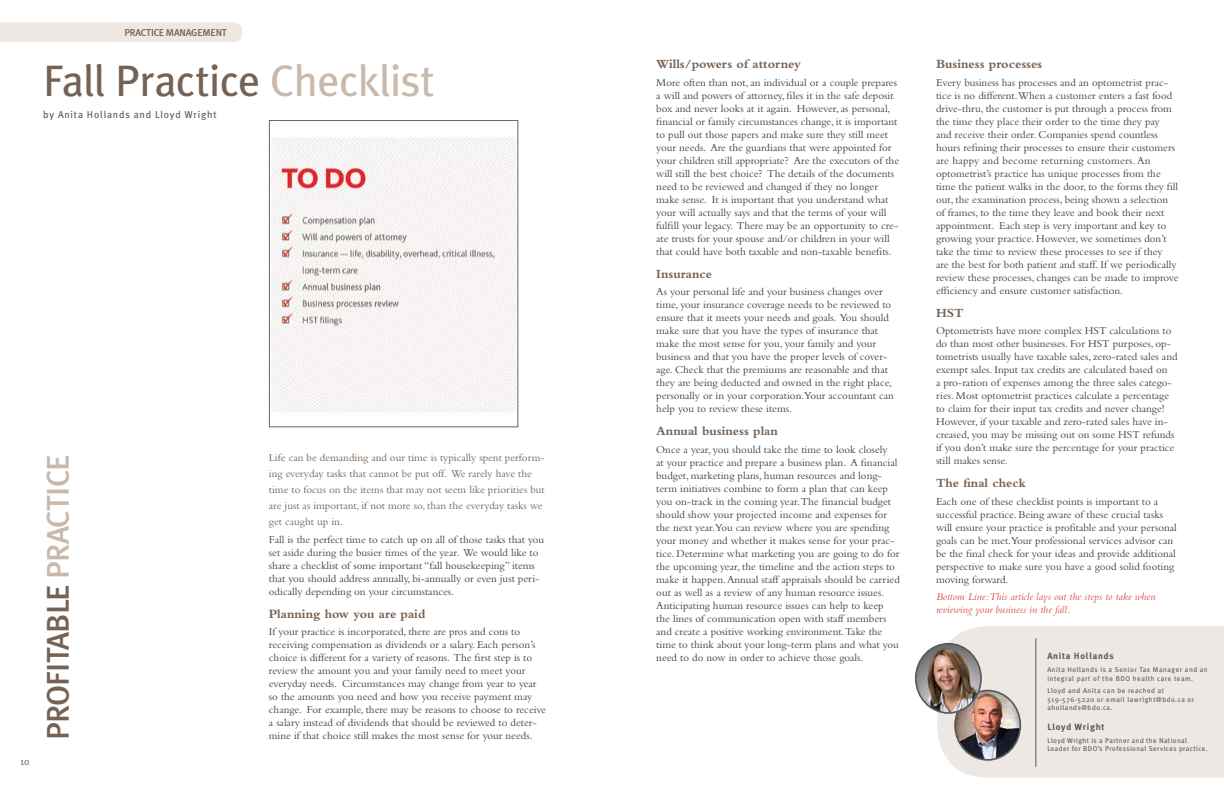
<style>
.page{position:relative;width:1224px;height:792px;background:#fff}
.page>*{position:absolute;margin:0;border:0;box-sizing:border-box;transform-origin:0 0}
.t1{font:44px "Meta Plus";letter-spacing:-.015em;color:#766254}
.t2{font:500 31.4px "Meta Plus";letter-spacing:-.025em;color:#766254}
.t3{font:700 13px "Bembo";color:#766254}
.t4{font:11px/13px "Bembo";color:#414042}
.t5{font:11px/16px "Bembo";color:#766254}
.t6{font:italic 11px/13px "Bembo";color:#da4e52}
.t7{font:10px "Meta Plus";letter-spacing:.08em;color:#58595b}
.t8{font:500 10px "Meta Plus";letter-spacing:-.025em;color:#766254}
.t9{font:10px "Meta Plus";color:#77787b}
.t10{font:700 9px "Meta Plus";letter-spacing:.08em;color:#58595b}
.t11{font:7px/8.4px "Meta Plus";letter-spacing:.08em;color:#58595b}
.t12{font:7px/8.4px "Meta Plus";letter-spacing:.06em;color:#58595b}
.s1{color:#c9b9aa}
</style>
<div class="page">
<img style="left:271px;top:137px;width:245px;height:276px">
<div style="left:269px;top:120px;width:249px;height:307px;border:1px solid #766254"></div>
<div style="left:0;top:22px;width:242px;height:20px;background:#eee8e4"></div>
<div style="left:937px;top:626px;width:287px;height:152px;background:#eee8e4"></div>
<hr style="left:1035px;top:638px;width:1px;height:129px;background:#58595b">
<img style="left:955px;top:691px;width:65px;height:69px">
<div style="left:954px;top:690px;width:67px;height:71px;border:2px solid #58595b;border-radius:50%"></div>
<img style="left:916px;top:644px;width:65px;height:69px">
<div style="left:915px;top:643px;width:67px;height:71px;border:2px solid #58595b;border-radius:50%"></div>
<p class="t8" style="left:125px;top:27px;width:104px">PRACTICE MANAGEMENT</p>
<h1 class="t1" style="left:43px;top:55px;width:393px">Fall Practice <span class="s1">Checklist</span></h1>
<p class="t7" style="left:43px;top:109px;width:175px">by Anita Hollands and Lloyd Wright</p>
<p class="t9" style="left:20px;top:755px;width:11px">10</p>
<h2 class="t2" style="left:40px;top:740px;width:287px;rotate:-90deg">PROFITABLE <span class="s1">PRACTICE</span></h2>
<p class="t5" style="left:269px;top:450px;width:277px">Life can be demanding and our time is typically spent perform&shy;ing everyday tasks that cannot be put off. We rarely have the time to focus on the items that may not seem like priorities but are just as important, if not more so, than the everyday tasks we get caught up in.</p>
<p class="t4" style="left:269px;top:533px;width:277px">Fall is the perfect time to catch up on all of those tasks that you set aside during the busier times of the year. We would like to share a checklist of some important “fall housekeeping” items that you should address annually, bi-annually or even just peri&shy;odically depending on your circumstances.</p>
<p class="t3" style="left:269px;top:606px;width:158px">Planning how you are paid</p>
<p class="t4" style="left:269px;top:625px;width:279px">If your practice is incorporated, there are pros and cons to receiving compensation as dividends or a salary. Each person’s choice is different for a variety of reasons. The first step is to review the amount you and your family need to meet your everyday needs. Circumstances may change from year to year so the amounts you need and how you receive payment may change. For example, there may be reasons to choose to receive a salary instead of dividends that should be reviewed to deter-</p>
<p class="t4" style="left:269px;top:729px;width:265px">mine if that choice still makes the most sense for your needs.</p>
<p class="t3" style="left:656px;top:57px;width:146px">Wills/powers of attorney</p>
<p class="t4" style="left:656px;top:75px;width:244px">More often than not, an individual or a couple prepares a will and powers of attorney, files it in the safe deposit box and never looks at it again. However, as personal, financial or family circumstances change, it is important to pull out those papers and make sure they still meet your needs. Are the guardians that were appointed for your children still appropriate? Are the executors of the will still the best choice? The details of the documents need to be reviewed and changed if they no longer make sense. It is important that you understand what your will actually says and that the terms of your will fulfill your legacy. There may be an opportunity to cre&shy;ate trusts for your spouse and/or children in your will that could have both taxable and non-taxable benefits.</p>
<p class="t3" style="left:656px;top:266px;width:57px">Insurance</p>
<p class="t4" style="left:656px;top:285px;width:239px">As your personal life and your business changes over time, your insurance coverage needs to be reviewed to ensure that it meets your needs and goals. You should make sure that you have the types of insurance that make the most sense for you, your family and your business and that you have the proper levels of cover&shy;age. Check that the premiums are reasonable and that they are being deducted and owned in the right place, personally or in your corporation.Your accountant can help you to review these items.</p>
<p class="t3" style="left:656px;top:424px;width:123px">Annual business plan</p>
<p class="t4" style="left:656px;top:442px;width:245px">Once a year, you should take the time to look closely<br>at your practice and prepare a business plan. A financial budget, marketing plans, human resources and long&shy;term initiatives combine to form a plan that can keep you on-track in the coming year.The financial budget should show your projected income and expenses for the next year.You can review where you are spending your money and whether it makes sense for your prac&shy;tice. Determine what marketing you are going to do for the upcoming year, the timeline and the action steps to make it happen. Annual staff appraisals should be carried out as well as a review of any human resource issues.<br>Anticipating human resource issues can help to keep the lines of communication open with staff members and create a positive working environment.Take the time to think about your long-term plans and what you need to do now in order to achieve those goals.</p>
<p class="t3" style="left:936px;top:57px;width:108px">Business processes</p>
<p class="t4" style="left:936px;top:75px;width:244px">Every business has processes and an optometrist prac&shy;tice is no different.When a customer enters a fast food drive-thru, the customer is put through a process from the time they place their order to the time they pay<br>and receive their order. Companies spend countless hours refining their processes to ensure their customers are happy and become returning customers. An optometrist’s practice has unique processes from the time the patient walks in the door, to the forms they fill out, the examination process, being shown a selection of frames, to the time they leave and book their next appointment. Each step is very important and key to growing your practice. However, we sometimes don’t take the time to review these processes to see if they<br>are the best for both patient and staff. If we periodically review these processes, changes can be made to improve efficiency and ensure customer satisfaction.</p>
<p class="t3" style="left:936px;top:305px;width:29px">HST</p>
<p class="t4" style="left:936px;top:324px;width:243px">Optometrists have more complex HST calculations to do than most other businesses. For HST purposes, op&shy;tometrists usually have taxable sales, zero-rated sales and exempt sales. Input tax credits are calculated based on<br>a pro-ration of expenses among the three sales catego&shy;ries. Most optometrist practices calculate a percentage to claim for their input tax credits and never change!<br>However, if your taxable and zero-rated sales have in&shy;creased, you may be missing out on some HST refunds if you don’t make sure the percentage for your practice still makes sense.</p>
<p class="t3" style="left:936px;top:476px;width:91px">The final check</p>
<p class="t4" style="left:936px;top:494px;width:242px">Each one of these checklist points is important to a successful practice. Being aware of these crucial tasks will ensure your practice is profitable and your personal goals can be met.Your professional services advisor can be the final check for your ideas and provide additional perspective to make sure you have a good solid footing moving forward.</p>
<p class="t6" style="left:936px;top:590px;width:221px">Bottom Line: This article lays out the steps to take when reviewing your business in the fall.</p>
<p class="t10" style="left:1047px;top:651px;width:68px">Anita Hollands</p>
<p class="t11" style="left:1047px;top:665px;width:162px">Anita Hollands is a Senior Tax Manager and an integral part of the BDO health care team.</p>
<p class="t11" style="left:1047px;top:687px;width:148px">Lloyd and Anita can be reached at<br>519-576-5220 or email lawright@bdo.ca or ahollands@bdo.ca.</p>
<p class="t10" style="left:1047px;top:722px;width:59px">Lloyd Wright</p>
<p class="t12" style="left:1047px;top:736px;width:162px">Lloyd Wright is a Partner and the National<br>Leader for BDO’s Professional Services practice.</p>
</div>
